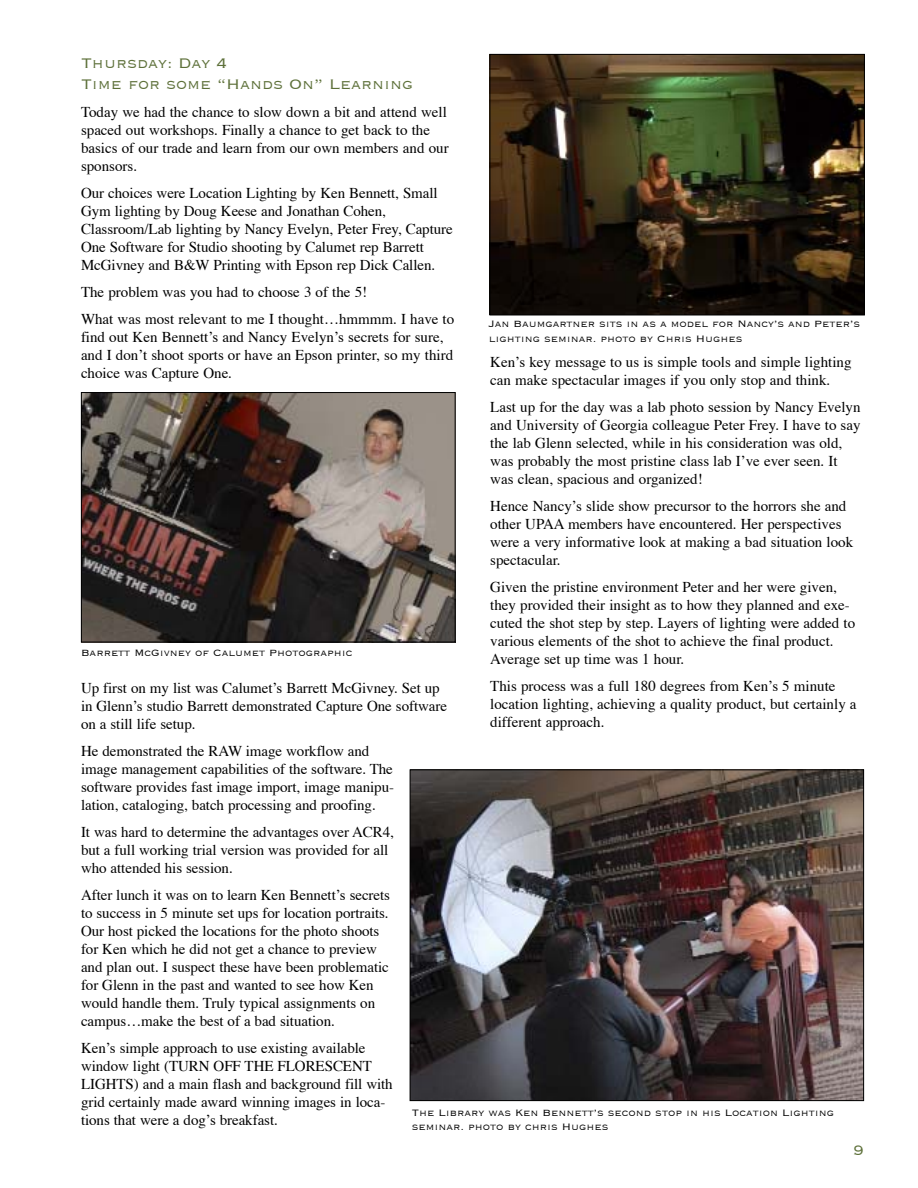
<style>
.page{position:relative;width:918px;height:1188px;background:#fff}
.page>*{position:absolute;margin:0;border:0;box-sizing:border-box;transform-origin:0 0}
.t1{font:300 18px/21.8px "Copperplate";color:#5d7039}
.t2{font:15px/18px "Times";letter-spacing:-.005em;color:#000}
.t3{font:300 12px/14.5px "Copperplate";color:#000}
</style>
<div class="page">
<img style="left:83px;top:394px;width:371px;height:246px">
<div style="left:81px;top:392px;width:375px;height:250px;border:1px solid #000"></div>
<img style="left:412px;top:771px;width:450px;height:328px">
<div style="left:410px;top:769px;width:454px;height:332px;border:1px solid #000"></div>
<img style="left:492px;top:56px;width:371px;height:257px">
<div style="left:490px;top:54px;width:375px;height:261px;border:1px solid #000"></div>
<p class="t1" style="left:81px;top:52px;width:334px">Thursday: Day 4<br>Time for some “Hands On” Learning</p>
<p class="t2" style="left:81px;top:104px;width:369px">Today we had the chance to slow down a bit and attend well spaced out workshops. Finally a chance to get back to the basics of our trade and learn from our own members and our sponsors.</p>
<p class="t2" style="left:81px;top:185px;width:373px">Our choices were Location Lighting by Ken Bennett, Small Gym lighting by Doug Keese and Jonathan Cohen, Classroom/Lab lighting by Nancy Evelyn, Peter Frey, Capture One Software for Studio shooting by Calumet rep Barrett McGivney and B&amp;W Printing with Epson rep Dick Callen.</p>
<p class="t2" style="left:81px;top:280px;width:375px;line-height:27px">The problem was you had to choose 3 of the 5!<br>What was most relevant to me I thought…hmmmm. I have to</p>
<p class="t2" style="left:81px;top:329px;width:374px">find out Ken Bennett’s and Nancy Evelyn’s secrets for sure, and I don’t shoot sports or have an Epson printer, so my third choice was Capture One.</p>
<p class="t3" style="left:489px;top:317px;width:373px">Jan Baumgartner sits in as a model for Nancy’s and Peter’s lighting seminar. photo by Chris Hughes</p>
<p class="t2" style="left:490px;top:354px;width:363px">Ken’s key message to us is simple tools and simple lighting can make spectacular images if you only stop and think.</p>
<p class="t2" style="left:490px;top:399px;width:372px">Last up for the day was a lab photo session by Nancy Evelyn and University of Georgia colleague Peter Frey. I have to say the lab Glenn selected, while in his consideration was old, was probably the most pristine class lab I’ve ever seen. It was clean, spacious and organized!</p>
<p class="t2" style="left:490px;top:498px;width:364px">Hence Nancy’s slide show precursor to the horrors she and other UPAA members have encountered. Her perspectives were a very informative look at making a bad situation look spectacular.</p>
<p class="t2" style="left:490px;top:579px;width:366px">Given the pristine environment Peter and her were given, they provided their insight as to how they planned and exe&shy;cuted the shot step by step. Layers of lighting were added to various elements of the shot to achieve the final product.<br>Average set up time was 1 hour.</p>
<p class="t2" style="left:490px;top:678px;width:368px">This process was a full 180 degrees from Ken’s 5 minute location lighting, achieving a quality product, but certainly a different approach.</p>
<p class="t3" style="left:81px;top:646px;width:273px">Barrett McGivney of Calumet Photographic</p>
<p class="t2" style="left:81px;top:680px;width:368px">Up first on my list was Calumet’s Barrett McGivney. Set up in Glenn’s studio Barrett demonstrated Capture One software on a still life setup.</p>
<p class="t2" style="left:81px;top:743px;width:315px">He demonstrated the RAW image workflow and image management capabilities of the software. The software provides fast image import, image manipu&shy;lation, cataloging, batch processing and proofing.</p>
<p class="t2" style="left:81px;top:824px;width:315px">It was hard to determine the advantages over ACR4, but a full working trial version was provided for all who attended his session.</p>
<p class="t2" style="left:81px;top:887px;width:311px">After lunch it was on to learn Ken Bennett’s secrets to success in 5 minute set ups for location portraits.<br>Our host picked the locations for the photo shoots for Ken which he did not get a chance to preview and plan out. I suspect these have been problematic for Glenn in the past and wanted to see how Ken would handle them. Truly typical assignments on campus…make the best of a bad situation.</p>
<p class="t2" style="left:81px;top:1040px;width:313px">Ken’s simple approach to use existing available window light (TURN OFF THE FLORESCENT LIGHTS) and a main flash and background fill with grid certainly made award winning images in loca&shy;tions that were a dog’s breakfast.</p>
<p class="t3" style="left:412px;top:1105px;width:424px">The Library was Ken Bennett’s second stop in his Location Lighting seminar. photo by chris Hughes</p>
<p class="t1" style="left:853px;top:1140px;width:12px">9</p>
</div>
